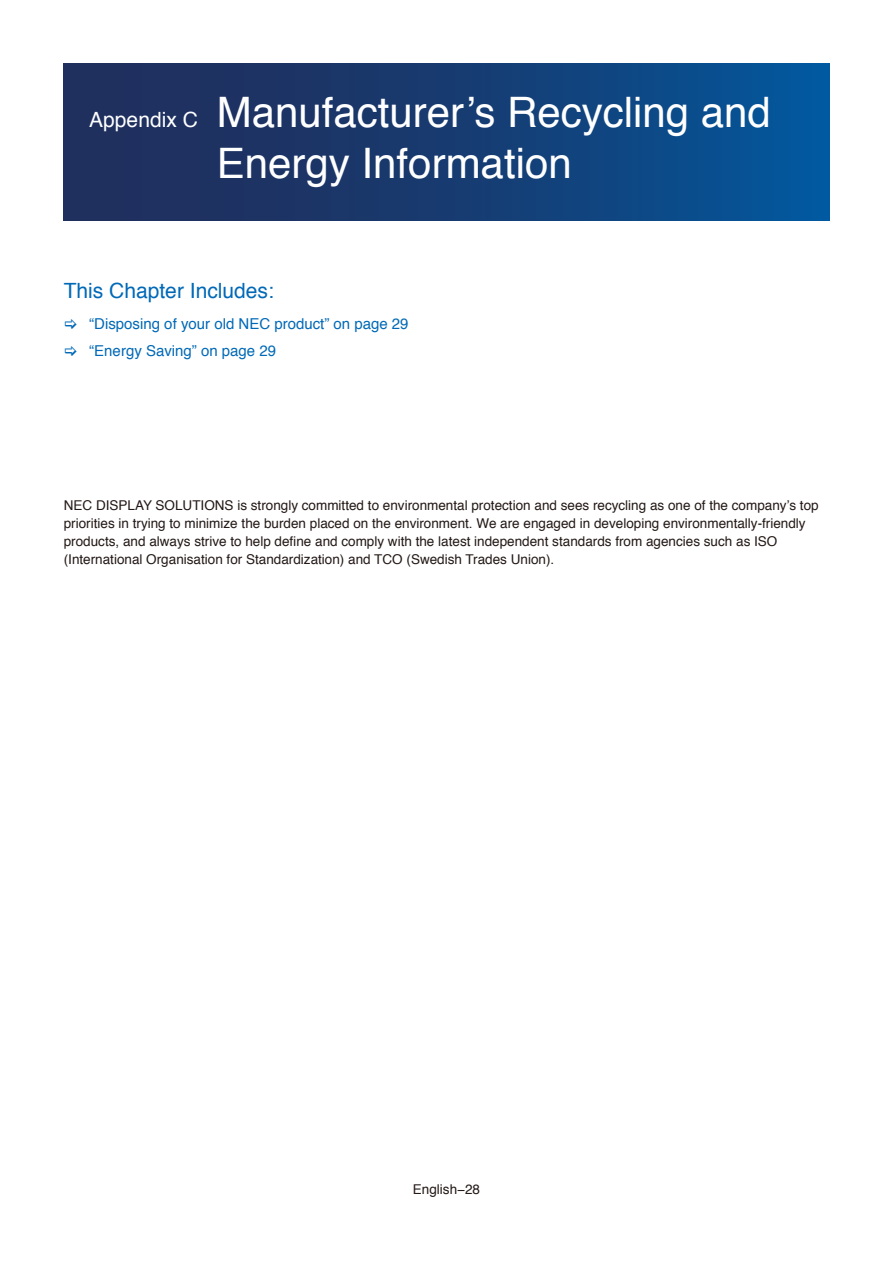
<style>
.page{position:relative;width:893px;height:1263px;background:#fff}
.page>*{position:absolute;margin:0;border:0;box-sizing:border-box;transform-origin:0 0}
.t1{font:42px/50.4px "Helvetica";color:#fff}
.t2{font:21px "Helvetica";color:#0069b7}
.t3{font:15px/26.5px "Helvetica";color:#0069b7}
.t4{font:13.5px/18px "Helvetica";color:#231916}
.s1{font-size:21px}
</style>
<div class="page">
<div style="left:64px;top:64px;width:765px;height:156px;background:linear-gradient(to right,#242954,#055497)"></div>
<h1 class="t1" style="left:217px;top:89px;width:556px;text-indent:-128px"><span class="s1">Appendix C</span> Manufacturer’s Recycling and<br>Energy Information</h1>
<h2 class="t2" style="left:64px;top:275px;width:207px">This Chapter Includes:</h2>
<p class="t3" style="left:89px;top:311px;width:321px">“Disposing of your old NEC product” on page 29 “Energy Saving” on page 29</p>
<p class="t4" style="left:64px;top:496px;width:756px">NEC DISPLAY SOLUTIONS is strongly committed to environmental protection and sees recycling as one of the company’s top priorities in trying to minimize the burden placed on the environment. We are engaged in developing environmentally-friendly products, and always strive to help define and comply with the latest independent standards from agencies such as ISO (International Organisation for Standardization) and TCO (Swedish Trades Union).</p>
<p class="t4" style="left:413px;top:1181px;width:69px">English−28</p>
</div>
